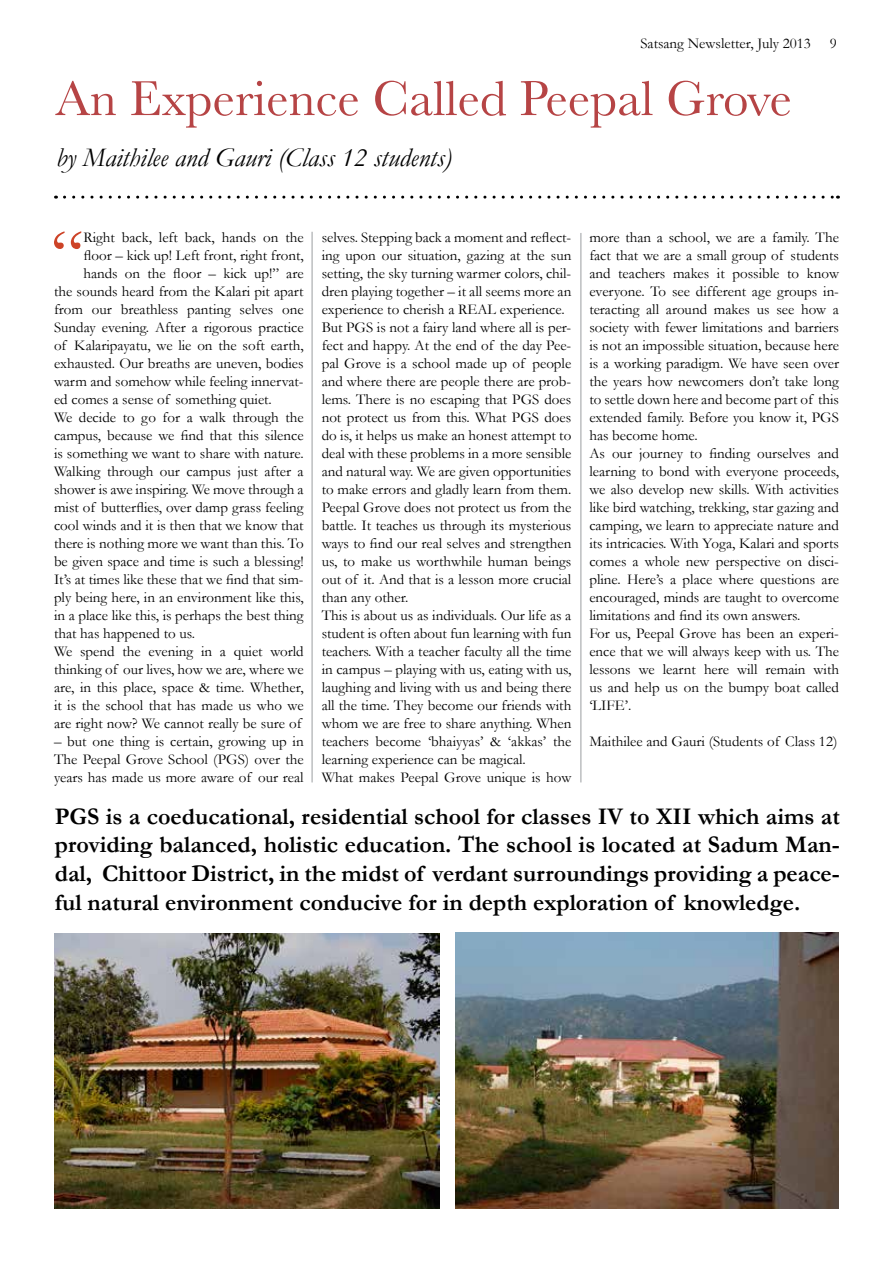
<style>
.page{position:relative;width:893px;height:1263px;background:#fff}
.page>*{position:absolute;margin:0;border:0;box-sizing:border-box;transform-origin:0 0}
.t1{font:72.75px "Garamond";color:#cd4327}
.t2{font:51px "Baskerville";color:#b64445}
.t3{font:italic 27px "Garamond";color:#000}
.t4{font:700 24px/28.8px "Garamond";color:#000;text-align:justify}
.t5{font:15px/18px "Garamond";color:#000}
</style>
<div class="page">
<svg style="left:64px;top:196px;width:774px;height:3px"></svg>
<hr style="left:311px;top:232px;width:2px;height:550px;background:#bcbec0">
<hr style="left:580px;top:233px;width:2px;height:549px;background:#bcbec0">
<img style="left:54px;top:933px;width:385px;height:276px">
<img style="left:455px;top:932px;width:384px;height:277px">
<p class="t5" style="left:640px;top:34px;width:172px">Satsang Newsletter, July 2013</p>
<p class="t5" style="left:830px;top:34px;width:9px">9</p>
<h2 class="t2" style="left:55px;top:68px;width:738px">An Experience Called Peepal Grove</h2>
<h3 class="t3" style="left:56px;top:142px;width:397px">by Maithilee and Gauri (Class 12 students)</h3>
<h1 class="t1" style="left:51px;top:211px;width:34px">“</h1>
<p class="t5" style="left:83px;top:228px;width:222px">Right back, left back, hands on the</p>
<p class="t5" style="left:83px;top:246px;width:222px">floor – kick up! Left front, right front,</p>
<p class="t5" style="left:83px;top:264px;width:222px">hands on the floor – kick up!” are</p>
<p class="t5" style="left:54px;top:282px;width:251px">the sounds heard from the Kalari pit apart</p>
<p class="t5" style="left:54px;top:300px;width:251px">from our breathless panting selves one</p>
<p class="t5" style="left:54px;top:318px;width:251px">Sunday evening. After a rigorous practice</p>
<p class="t5" style="left:54px;top:336px;width:251px">of Kalaripayatu, we lie on the soft earth,</p>
<p class="t5" style="left:54px;top:354px;width:251px">exhausted. Our breaths are uneven, bodies</p>
<p class="t5" style="left:54px;top:372px;width:251px">warm and somehow while feeling innervat-</p>
<p class="t5" style="left:54px;top:390px;width:219px">ed comes a sense of something quiet.</p>
<p class="t5" style="left:54px;top:408px;width:251px">We decide to go for a walk through the</p>
<p class="t5" style="left:54px;top:426px;width:251px">campus, because we find that this silence</p>
<p class="t5" style="left:54px;top:444px;width:251px">is something we want to share with nature.</p>
<p class="t5" style="left:54px;top:462px;width:251px">Walking through our campus just after a</p>
<p class="t5" style="left:54px;top:480px;width:251px">shower is awe inspiring. We move through a</p>
<p class="t5" style="left:54px;top:498px;width:251px">mist of butterflies, over damp grass feeling</p>
<p class="t5" style="left:54px;top:516px;width:251px">cool winds and it is then that we know that</p>
<p class="t5" style="left:54px;top:534px;width:251px">there is nothing more we want than this. To</p>
<p class="t5" style="left:54px;top:552px;width:251px">be given space and time is such a blessing!</p>
<p class="t5" style="left:54px;top:570px;width:251px">It’s at times like these that we find that sim-</p>
<p class="t5" style="left:54px;top:588px;width:251px">ply being here, in an environment like this,</p>
<p class="t5" style="left:54px;top:606px;width:251px">in a place like this, is perhaps the best thing</p>
<p class="t5" style="left:54px;top:624px;width:142px">that has happened to us.</p>
<p class="t5" style="left:54px;top:642px;width:251px">We spend the evening in a quiet world</p>
<p class="t5" style="left:54px;top:660px;width:251px">thinking of our lives, how we are, where we</p>
<p class="t5" style="left:54px;top:678px;width:251px">are, in this place, space &amp; time. Whether,</p>
<p class="t5" style="left:54px;top:696px;width:251px">it is the school that has made us who we</p>
<p class="t5" style="left:54px;top:714px;width:249px">are right now? We cannot really be sure of</p>
<p class="t5" style="left:54px;top:732px;width:251px;text-align:justify">– but one thing is certain, growing up in The Peepal Grove School (PGS) over the years has made us more aware of our real</p>
<p class="t5" style="left:322px;top:228px;width:251px">selves. Stepping back a moment and reflect&shy;ing upon our situation, gazing at the sun setting, the sky turning warmer colors, chil&shy;dren playing together – it all seems more an experience to cherish a REAL experience.<br>But PGS is not a fairy land where all is per&shy;fect and happy. At the end of the day Pee&shy;pal Grove is a school made up of people and where there are people there are prob&shy;lems. There is no escaping that PGS does not protect us from this. What PGS does do is, it helps us make an honest attempt to deal with these problems in a more sensible and natural way. We are given opportunities to make errors and gladly learn from them.<br>Peepal Grove does not protect us from the battle. It teaches us through its mysterious ways to find our real selves and strengthen us, to make us worthwhile human beings out of it. And that is a lesson more crucial than any other.<br>This is about us as individuals. Our life as a student is often about fun learning with fun teachers. With a teacher faculty all the time in campus – playing with us, eating with us, laughing and living with us and being there all the time. They become our friends with whom we are free to share anything. When teachers become ‘bhaiyyas’ &amp; ‘akkas’ the learning experience can be magical.<br>What makes Peepal Grove unique is how</p>
<p class="t5" style="left:589px;top:228px;width:251px">more than a school, we are a family. The fact that we are a small group of students and teachers makes it possible to know everyone. To see different age groups in&shy;teracting all around makes us see how a society with fewer limitations and barriers is not an impossible situation, because here is a working paradigm. We have seen over the years how newcomers don’t take long to settle down here and become part of this extended family. Before you know it, PGS has become home.<br>As our journey to finding ourselves and learning to bond with everyone proceeds, we also develop new skills. With activities like bird watching, trekking, star gazing and camping, we learn to appreciate nature and its intricacies. With Yoga, Kalari and sports comes a whole new perspective on disci&shy;pline. Here’s a place where questions are encouraged, minds are taught to overcome limitations and find its own answers.<br>For us, Peepal Grove has been an experi&shy;ence that we will always keep with us. The lessons we learnt here will remain with us and help us on the bumpy boat called ‘LIFE’.</p>
<p class="t5" style="left:589px;top:732px;width:250px">Maithilee and Gauri (Students of Class 12)</p>
<p class="t4" style="left:55px;top:801px;width:786px">PGS is a coeducational, residential school for classes IV to XII which aims at providing balanced, holistic education. The school is located at Sadum Man&shy;dal, Chittoor District, in the midst of verdant surroundings providing a peace&shy;ful natural environment conducive for in depth exploration of knowledge.</p>
</div>
